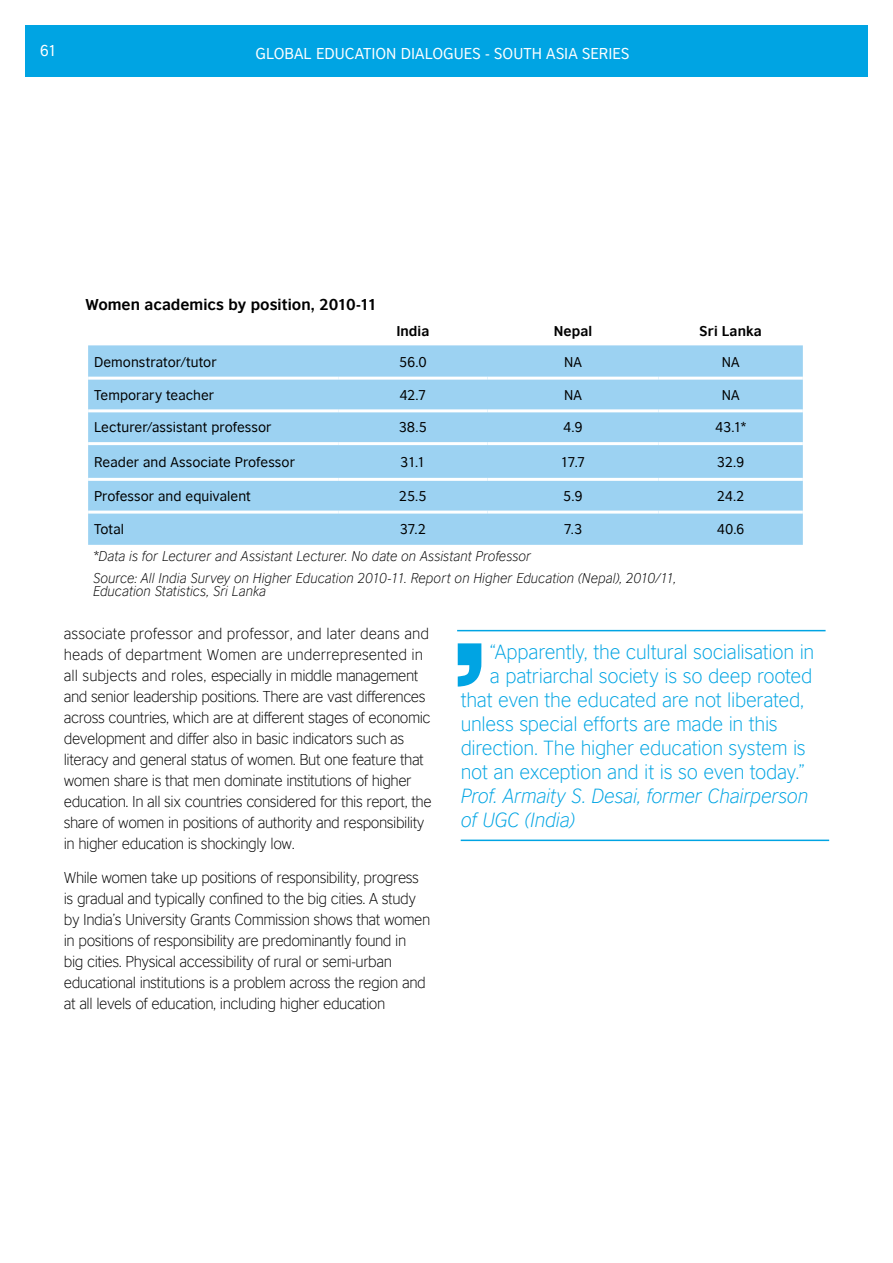
<style>
.page{position:relative;width:893px;height:1263px;background:#fff}
.page>*{position:absolute;margin:0;border:0;box-sizing:border-box;transform-origin:0 0}
.t1{font:300 19.5px "British Council Sans";letter-spacing:-.015em;color:#00a4e3}
.t2{font:italic 300 19.5px/24px "British Council Sans";letter-spacing:-.015em;color:#00a4e3}
.t3{font:300 15px/21px "British Council Sans";letter-spacing:-.03em;color:#000}
.t4{font:15px "British Council Sans";letter-spacing:-.005em;color:#fff}
.t5{font:700 15px "British Council Sans";color:#000}
.t6{font:italic 300 13.5px/22px "British Council Sans";color:#000}
.t7{font:13.5px "British Council Sans";letter-spacing:.005em;color:#000}
.t8{font:700 13.5px "British Council Sans";letter-spacing:.005em;color:#000}
</style>
<div class="page">
<div style="left:25px;top:25px;width:842px;height:52px;background:#00a4e3"></div>
<div style="left:88px;top:345px;width:715px;height:200px;background:#9cd2f2"></div>
<hr style="left:88px;top:377px;width:250px;height:3px;background:#fff">
<hr style="left:338px;top:377px;width:149px;height:3px;background:#fff">
<hr style="left:487px;top:377px;width:171px;height:3px;background:#fff">
<hr style="left:658px;top:377px;width:145px;height:3px;background:#fff">
<hr style="left:88px;top:409px;width:250px;height:3px;background:#fff">
<hr style="left:338px;top:409px;width:149px;height:3px;background:#fff">
<hr style="left:487px;top:409px;width:171px;height:3px;background:#fff">
<hr style="left:658px;top:409px;width:145px;height:3px;background:#fff">
<hr style="left:88px;top:442px;width:250px;height:3px;background:#fff">
<hr style="left:338px;top:442px;width:149px;height:3px;background:#fff">
<hr style="left:487px;top:442px;width:171px;height:3px;background:#fff">
<hr style="left:658px;top:442px;width:145px;height:3px;background:#fff">
<hr style="left:88px;top:478px;width:250px;height:3px;background:#fff">
<hr style="left:338px;top:478px;width:149px;height:3px;background:#fff">
<hr style="left:487px;top:478px;width:171px;height:3px;background:#fff">
<hr style="left:658px;top:478px;width:145px;height:3px;background:#fff">
<hr style="left:88px;top:511px;width:250px;height:3px;background:#fff">
<hr style="left:338px;top:511px;width:149px;height:3px;background:#fff">
<hr style="left:487px;top:511px;width:171px;height:3px;background:#fff">
<hr style="left:658px;top:511px;width:145px;height:3px;background:#fff">
<hr style="left:461px;top:839px;width:368px;height:2px;background:#00a4e3">
<hr style="left:457px;top:630px;width:369px;height:1px;background:#00a4e3">
<svg style="left:458px;top:643px;width:23px;height:44px"></svg>
<p class="t4" style="left:40px;top:41px;width:19px">61</p>
<p class="t4" style="left:256px;top:44px;width:21px">Global</p>
<p class="t4" style="left:316px;top:44px;width:19px">Education</p>
<p class="t4" style="left:401px;top:44px;width:10px">dialogues</p>
<p class="t4" style="left:485px;top:44px;width:28px">- South</p>
<p class="t4" style="left:546px;top:44px;width:18px">Asia</p>
<p class="t4" style="left:582px;top:44px;width:9px">series</p>
<p class="t5" style="left:85px;top:295px;width:293px">Women academics by position, 2010-11</p>
<p class="t8" style="left:396px;top:322px;width:35px">India</p>
<p class="t8" style="left:554px;top:322px;width:40px">Nepal</p>
<p class="t8" style="left:700px;top:322px;width:64px">Sri Lanka</p>
<p class="t7" style="left:94px;top:354px;width:124px">Demonstrator/tutor</p>
<p class="t7" style="left:399px;top:354px;width:29px">56.0</p>
<p class="t7" style="left:564px;top:354px;width:19px">NA</p>
<p class="t7" style="left:722px;top:354px;width:19px">NA</p>
<p class="t7" style="left:94px;top:386px;width:122px">Temporary teacher</p>
<p class="t7" style="left:399px;top:386px;width:29px">42.7</p>
<p class="t7" style="left:564px;top:386px;width:19px">NA</p>
<p class="t7" style="left:722px;top:386px;width:19px">NA</p>
<p class="t7" style="left:94px;top:419px;width:179px">Lecturer/assistant professor</p>
<p class="t7" style="left:399px;top:419px;width:30px">38.5</p>
<p class="t7" style="left:563px;top:419px;width:21px">4.9</p>
<p class="t7" style="left:715px;top:419px;width:33px">43.1*</p>
<p class="t7" style="left:94px;top:453px;width:202px">Reader and Associate Professor</p>
<p class="t7" style="left:400px;top:453px;width:27px">31.1</p>
<p class="t7" style="left:560px;top:453px;width:26px">17.7</p>
<p class="t7" style="left:717px;top:453px;width:29px">32.9</p>
<p class="t7" style="left:94px;top:487px;width:158px">Professor and equivalent</p>
<p class="t7" style="left:399px;top:487px;width:30px">25.5</p>
<p class="t7" style="left:563px;top:487px;width:21px">5.9</p>
<p class="t7" style="left:717px;top:487px;width:29px">24.2</p>
<p class="t7" style="left:94px;top:520px;width:31px">Total</p>
<p class="t7" style="left:400px;top:520px;width:28px">37.2</p>
<p class="t7" style="left:564px;top:520px;width:20px">7.3</p>
<p class="t7" style="left:717px;top:520px;width:29px">40.6</p>
<p class="t6" style="left:93px;top:545px;width:585px">*Data is for Lecturer and Assistant Lecturer. No date on Assistant Professor<br>Source: All India Survey on Higher Education 2010-11. Report on Higher Education (Nepal), 2010/11,</p>
<p class="t6" style="left:93px;top:580px;width:175px">Education Statistics, Sri Lanka</p>
<p class="t3" style="left:64px;top:623px;width:369px">associate professor and professor, and later deans and heads of department Women are underrepresented in all subjects and roles, especially in middle management and senior leadership positions. There are vast differences across countries, which are at different stages of economic development and differ also in basic indicators such as literacy and general status of women. But one feature that women share is that men dominate institutions of higher education. In all six countries considered for this report, the share of women in positions of authority and responsibility in higher education is shockingly low.</p>
<p class="t3" style="left:64px;top:867px;width:368px">While women take up positions of responsibility, progress is gradual and typically confined to the big cities. A study by India’s University Grants Commission shows that women in positions of responsibility are predominantly found in<br>big cities. Physical accessibility of rural or semi-urban educational institutions is a problem across the region and at all levels of education, including higher education</p>
<h1 class="t1" style="left:490px;top:640px;width:326px">“Apparently, the cultural socialisation in</h1>
<h1 class="t1" style="left:490px;top:664px;width:324px">a patriarchal society is so deep rooted</h1>
<h1 class="t1" style="left:461px;top:688px;width:345px">that even the educated are not liberated,</h1>
<h1 class="t1" style="left:461px;top:712px;width:319px">unless special efforts are made in this</h1>
<h1 class="t1" style="left:461px;top:736px;width:347px">direction. The higher education system is</h1>
<h1 class="t1" style="left:461px;top:760px;width:345px">not an exception and it is so even today.”</h1>
<h1 class="t2" style="left:461px;top:783px;width:349px">Prof. Armaity S. Desai, former Chairperson of UGC (India)</h1>
</div>
